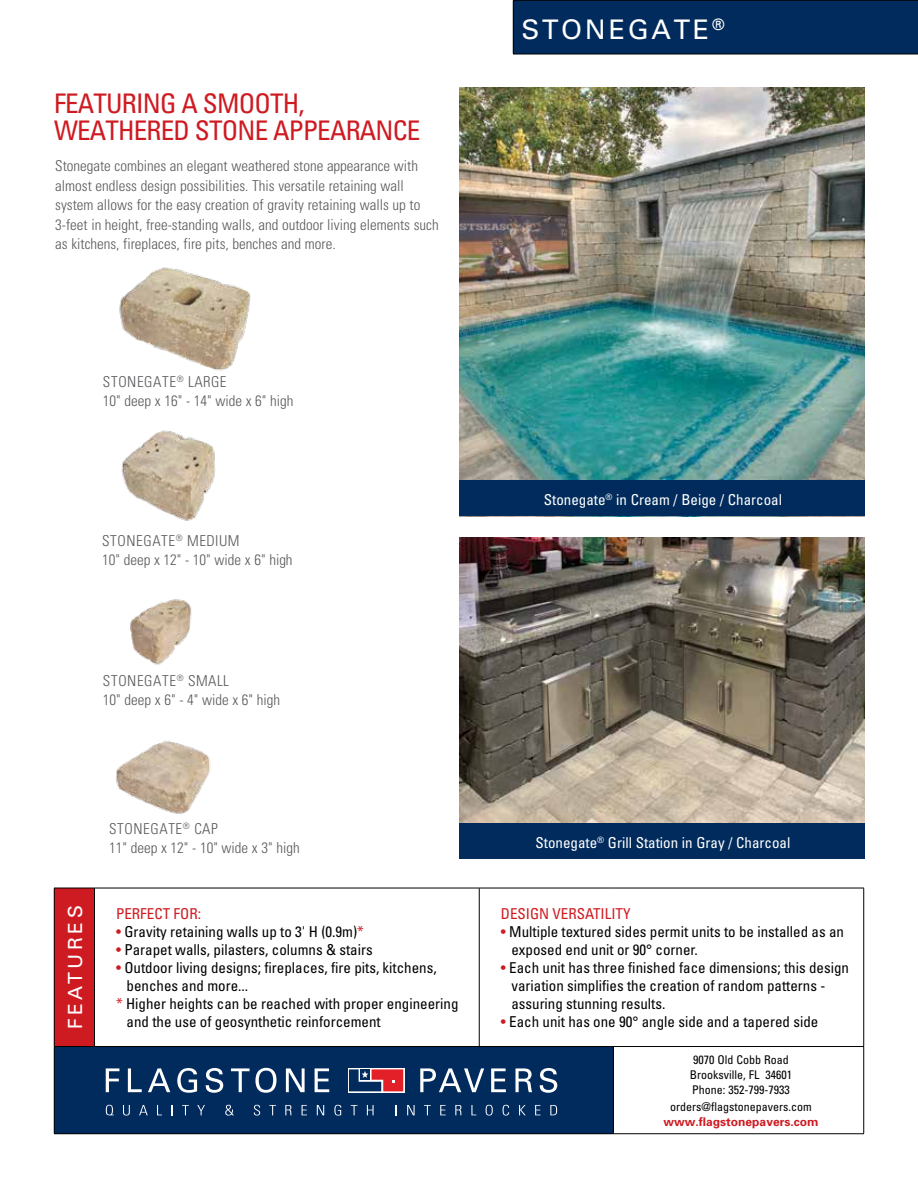
<style>
.page{position:relative;width:918px;height:1188px;background:#fff}
.page>*{position:absolute;margin:0;border:0;box-sizing:border-box;transform-origin:0 0}
.t1{font:condensed 27px/27px "Univers";letter-spacing:-.03em;color:#ce1b22}
.t2{font:27px "Univers";letter-spacing:.1em;color:#fff}
.t3{font:19.5px "Univers";letter-spacing:.17em;color:#fff}
.t4{font:condensed 15px/18px "Univers";color:#000}
.t5{font:300 condensed 15px/19.5px "Univers";color:#58595b}
.t6{font:300 condensed 15px/19.5px "Univers";letter-spacing:.03em;color:#58595b}
.t7{font:condensed 15px "Univers";color:#fff}
.t8{font:condensed 15px "Univers";color:#ce1b22}
.t9{font:condensed 12px/15px "Univers";color:#000}
.t10{font:700 12px "Univers";color:#ce1b22}
.s1{color:#ce1b22}
</style>
<div class="page">
<div style="left:513px;top:0;width:405px;height:54px;background:#002b5c"></div>
<hr style="left:513px;top:0;width:405px;height:1px;background:#000">
<hr style="left:513px;top:1px;width:1px;height:53px;background:#000">
<hr style="left:513px;top:54px;width:405px;height:1px;background:#000">
<div style="left:54px;top:1047px;width:559px;height:87px;background:#002b5c"></div>
<svg style="left:106px;top:1068px;width:13px;height:24px"></svg>
<svg style="left:128px;top:1068px;width:14px;height:24px"></svg>
<svg style="left:148px;top:1068px;width:22px;height:24px"></svg>
<svg style="left:177px;top:1068px;width:20px;height:25px"></svg>
<svg style="left:206px;top:1068px;width:17px;height:25px"></svg>
<svg style="left:231px;top:1068px;width:46px;height:25px"></svg>
<svg style="left:286px;top:1068px;width:19px;height:24px"></svg>
<svg style="left:315px;top:1068px;width:14px;height:24px"></svg>
<svg style="left:420px;top:1068px;width:64px;height:24px"></svg>
<svg style="left:491px;top:1068px;width:15px;height:24px"></svg>
<svg style="left:516px;top:1068px;width:16px;height:24px"></svg>
<svg style="left:540px;top:1068px;width:17px;height:25px"></svg>
<svg style="left:348px;top:1068px;width:56px;height:24px"></svg>
<svg style="left:106px;top:1105px;width:8px;height:10px"></svg>
<svg style="left:123px;top:1105px;width:7px;height:11px"></svg>
<svg style="left:139px;top:1105px;width:9px;height:10px"></svg>
<svg style="left:157px;top:1105px;width:5px;height:10px"></svg>
<svg style="left:182px;top:1105px;width:7px;height:10px"></svg>
<svg style="left:197px;top:1105px;width:8px;height:10px"></svg>
<svg style="left:225px;top:1105px;width:9px;height:11px"></svg>
<svg style="left:254px;top:1105px;width:6px;height:11px"></svg>
<svg style="left:269px;top:1105px;width:7px;height:10px"></svg>
<svg style="left:285px;top:1105px;width:6px;height:10px"></svg>
<svg style="left:302px;top:1105px;width:5px;height:10px"></svg>
<svg style="left:317px;top:1105px;width:7px;height:10px"></svg>
<svg style="left:334px;top:1105px;width:7px;height:11px"></svg>
<svg style="left:351px;top:1105px;width:6px;height:10px"></svg>
<svg style="left:367px;top:1105px;width:7px;height:10px"></svg>
<svg style="left:407px;top:1105px;width:8px;height:10px"></svg>
<svg style="left:424px;top:1105px;width:7px;height:10px"></svg>
<svg style="left:440px;top:1105px;width:6px;height:10px"></svg>
<svg style="left:455px;top:1105px;width:6px;height:10px"></svg>
<svg style="left:471px;top:1105px;width:5px;height:10px"></svg>
<svg style="left:486px;top:1105px;width:7px;height:11px"></svg>
<svg style="left:503px;top:1105px;width:6px;height:11px"></svg>
<svg style="left:519px;top:1105px;width:7px;height:10px"></svg>
<svg style="left:535px;top:1105px;width:6px;height:10px"></svg>
<svg style="left:550px;top:1105px;width:7px;height:10px"></svg>
<svg style="left:349px;top:1069px;width:54px;height:22px"></svg>
<div style="left:54px;top:888px;width:40px;height:159px;background:#ce1b22"></div>
<hr style="left:54px;top:888px;width:40px;height:1px;background:#000">
<hr style="left:54px;top:888px;width:1px;height:158px;background:#000">
<hr style="left:94px;top:888px;width:385px;height:1px;background:#000">
<hr style="left:94px;top:888px;width:1px;height:158px;background:#000">
<hr style="left:479px;top:888px;width:134px;height:1px;background:#000">
<hr style="left:479px;top:888px;width:1px;height:158px;background:#000">
<hr style="left:613px;top:888px;width:251px;height:1px;background:#000">
<hr style="left:863px;top:888px;width:1px;height:158px;background:#000">
<hr style="left:54px;top:1046px;width:40px;height:1px;background:#000">
<hr style="left:54px;top:1047px;width:1px;height:86px;background:#000">
<hr style="left:94px;top:1046px;width:385px;height:1px;background:#000">
<hr style="left:479px;top:1046px;width:134px;height:1px;background:#000">
<hr style="left:613px;top:1046px;width:251px;height:1px;background:#000">
<hr style="left:613px;top:1047px;width:1px;height:86px;background:#000">
<hr style="left:863px;top:1047px;width:1px;height:86px;background:#000">
<hr style="left:54px;top:1133px;width:40px;height:1px;background:#000">
<hr style="left:94px;top:1133px;width:385px;height:1px;background:#000">
<hr style="left:479px;top:1133px;width:134px;height:1px;background:#000">
<hr style="left:613px;top:1133px;width:251px;height:1px;background:#000">
<img style="left:459px;top:87px;width:406px;height:394px">
<div style="left:459px;top:481px;width:406px;height:35px;background:#002b5c"></div>
<img style="left:459px;top:538px;width:406px;height:286px">
<div style="left:459px;top:824px;width:406px;height:35px;background:#002b5c"></div>
<img style="left:119px;top:267px;width:132px;height:104px">
<img style="left:121px;top:430px;width:95px;height:91px">
<img style="left:130px;top:599px;width:62px;height:66px">
<img style="left:116px;top:740px;width:95px;height:74px">
<h1 class="t1" style="left:54px;top:90px;width:368px">FEATURING A SMOOTH,<br>WEATHERED STONE APPEARANCE</h1>
<p class="t5" style="left:55px;top:156px;width:385px">Stonegate combines an elegant weathered stone appearance with almost endless design possibilities. This versatile retaining wall system allows for the easy creation of gravity retaining walls up to 3-feet in height, free-standing walls, and outdoor living elements such as kitchens, fireplaces, fire pits, benches and more.</p>
<h1 class="t2" style="left:521px;top:13px;width:205px">STONEGATE<sup>®</sup></h1>
<p class="t5" style="left:103px;top:372px;width:192px">STONEGATE<sup>®</sup> LARGE<br>10" deep x 16" - 14" wide x 6" high</p>
<p class="t6" style="left:102px;top:531px;width:192px">STONEGATE<sup>®</sup> MEDIUM<br>10" deep x 12" - 10" wide x 6" high</p>
<p class="t6" style="left:103px;top:671px;width:179px">STONEGATE<sup>®</sup> SMALL<br>10" deep x 6" - 4" wide x 6" high</p>
<p class="t7" style="left:544px;top:490px;width:240px">Stonegate<sup>®</sup> in Cream / Beige / Charcoal</p>
<p class="t5" style="left:109px;top:818px;width:192px">STONEGATE<sup>®</sup> CAP<br>11" deep x 12" - 10" wide x 3" high</p>
<h2 class="t3" style="left:63px;top:1029px;width:125px;rotate:-90deg">FEATURES</h2>
<p class="t8" style="left:116px;top:905px;width:87px">PERFECT FOR:</p>
<p class="t4" style="left:116px;top:923px;width:249px"><span class="s1">•</span> Gravity retaining walls up to 3' H (0.9m)<span class="s1">*</span></p>
<p class="t4" style="left:116px;top:941px;width:258px"><span class="s1">•</span> Parapet walls, pilasters, columns &amp; stairs</p>
<p class="t4" style="left:116px;top:959px;width:322px"><span class="s1">•</span> Outdoor living designs; fireplaces, fire pits, kitchens,</p>
<p class="t4" style="left:127px;top:977px;width:123px">benches and more...</p>
<p class="t4" style="left:116px;top:995px;width:344px"><span class="s1">*</span> Higher heights can be reached with proper engineering</p>
<p class="t4" style="left:127px;top:1013px;width:256px">and the use of geosynthetic reinforcement</p>
<p class="t7" style="left:536px;top:833px;width:256px">Stonegate<sup>®</sup> Grill Station in Gray / Charcoal</p>
<p class="t8" style="left:501px;top:905px;width:131px">DESIGN VERSATILITY</p>
<p class="t4" style="left:511px;top:923px;width:334px;text-indent:-11px"><span class="s1">•</span> Multiple textured sides permit units to be installed as an exposed end unit or 90° corner.</p>
<p class="t4" style="left:511px;top:959px;width:339px;text-indent:-11px"><span class="s1">•</span> Each unit has three finished face dimensions; this design variation simplifies the creation of random patterns - assuring stunning results.</p>
<p class="t4" style="left:501px;top:1013px;width:319px"><span class="s1">•</span> Each unit has one 90° angle side and a tapered side</p>
<p class="t9" style="left:690px;top:1052px;width:104px">9070 Old Cobb Road<br>Brooksville, FL 34601<br>Phone: 352-799-7933</p>
<p class="t9" style="left:670px;top:1099px;width:143px">orders@flagstonepavers.com</p>
<p class="t10" style="left:664px;top:1114px;width:156px">www.flagstonepavers.com</p>
</div>
